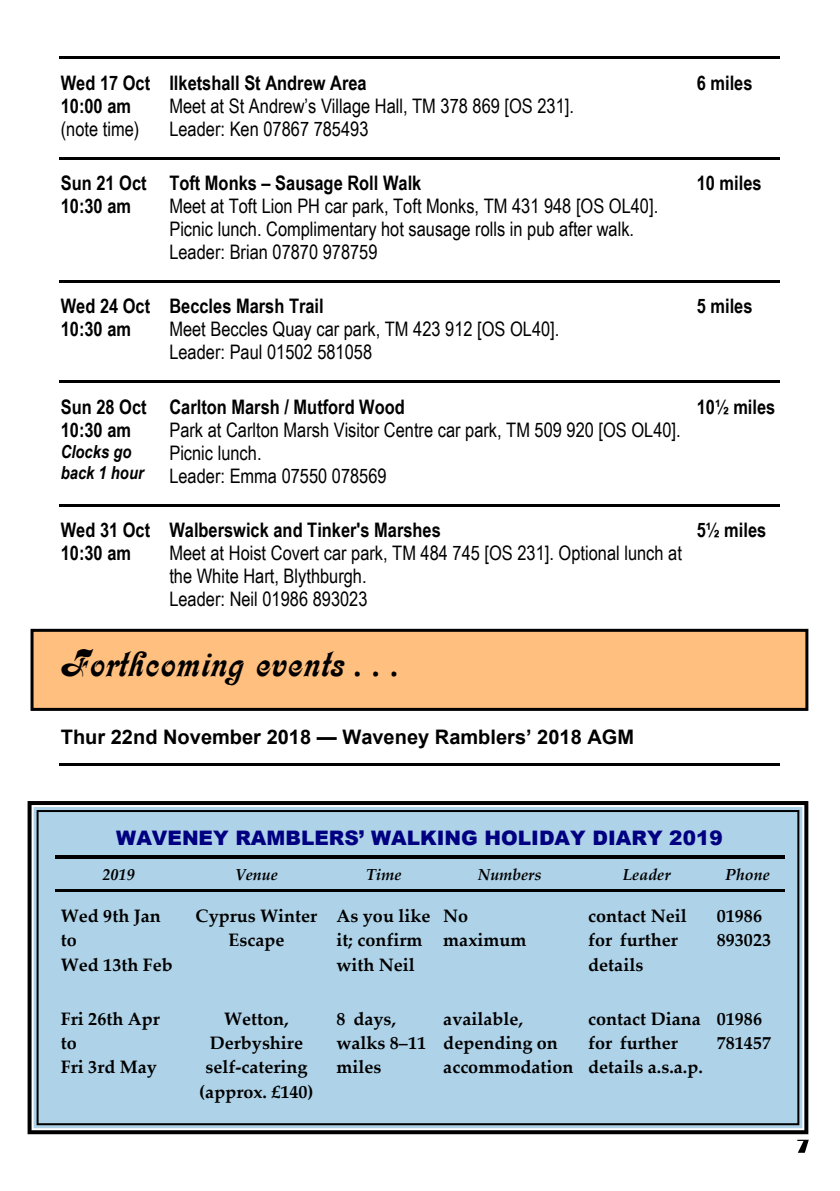
<style>
.page{position:relative;width:840px;height:1191px;background:#fff}
.page>*{position:absolute;margin:0;border:0;box-sizing:border-box;transform-origin:0 0}
.t1{font:36px "Aristocrat SF";color:#000}
.t2{font:20px/23px "Arial Narrow";color:#000}
.t3{font:700 20px/23px "Arial Narrow";color:#000}
.t4{font:700 20px "Arial";color:#000}
.t5{font:900 20px "Arial";color:#000080}
.t6{font:700 18px/24.2px "Palatino Linotype";color:#000}
.t7{font:italic 700 18px/20.6px "Arial Narrow";color:#000}
.t8{font:italic 700 16px "Palatino Linotype";color:#000}
</style>
<div class="page">
<svg style="left:797px;top:1139px;width:11px;height:13px"></svg>
<svg style="left:30px;top:628px;width:779px;height:83px;background:#eab076"></svg>
<hr style="left:59px;top:57px;width:108px;height:2px;background:#000">
<hr style="left:167px;top:57px;width:527px;height:2px;background:#000">
<hr style="left:694px;top:57px;width:85px;height:2px;background:#000">
<hr style="left:59px;top:157px;width:108px;height:2px;background:#000">
<hr style="left:167px;top:157px;width:527px;height:2px;background:#000">
<hr style="left:694px;top:157px;width:85px;height:2px;background:#000">
<hr style="left:59px;top:280px;width:108px;height:2px;background:#000">
<hr style="left:167px;top:280px;width:527px;height:2px;background:#000">
<hr style="left:694px;top:280px;width:85px;height:2px;background:#000">
<hr style="left:59px;top:381px;width:108px;height:2px;background:#000">
<hr style="left:167px;top:381px;width:527px;height:2px;background:#000">
<hr style="left:694px;top:381px;width:85px;height:2px;background:#000">
<hr style="left:59px;top:504px;width:108px;height:2px;background:#000">
<hr style="left:167px;top:504px;width:527px;height:2px;background:#000">
<hr style="left:694px;top:504px;width:85px;height:2px;background:#000">
<hr style="left:59px;top:763px;width:108px;height:2px;background:#000">
<hr style="left:167px;top:763px;width:527px;height:2px;background:#000">
<hr style="left:694px;top:763px;width:85px;height:2px;background:#000">
<svg style="left:28px;top:801px;width:779px;height:333px;background:#a5c8dc"></svg>
<hr style="left:55px;top:856px;width:127px;height:3px;background:#000">
<hr style="left:182px;top:856px;width:148px;height:3px;background:#000">
<hr style="left:330px;top:856px;width:107px;height:3px;background:#000">
<hr style="left:437px;top:856px;width:145px;height:3px;background:#000">
<hr style="left:582px;top:856px;width:128px;height:3px;background:#000">
<hr style="left:710px;top:856px;width:73px;height:3px;background:#000">
<hr style="left:55px;top:890px;width:127px;height:2px;background:#000">
<hr style="left:182px;top:890px;width:148px;height:2px;background:#000">
<hr style="left:330px;top:890px;width:107px;height:2px;background:#000">
<hr style="left:437px;top:890px;width:145px;height:2px;background:#000">
<hr style="left:582px;top:890px;width:128px;height:2px;background:#000">
<hr style="left:710px;top:890px;width:73px;height:2px;background:#000">
<p class="t3" style="left:61px;top:73px;width:91px">Wed 17 Oct<br>10:00 am</p>
<p class="t2" style="left:61px;top:119px;width:80px">(note time)</p>
<p class="t3" style="left:169px;top:73px;width:199px">Ilketshall St Andrew Area</p>
<p class="t2" style="left:169px;top:96px;width:406px">Meet at St Andrew’s Village Hall, TM 378 869 [OS 231].<br>Leader: Ken 07867 785493</p>
<p class="t3" style="left:61px;top:173px;width:87px">Sun 21 Oct<br>10:30 am</p>
<p class="t3" style="left:169px;top:173px;width:253px">Toft Monks – Sausage Roll Walk</p>
<p class="t2" style="left:169px;top:196px;width:490px">Meet at Toft Lion PH car park, Toft Monks, TM 431 948 [OS OL40].<br>Picnic lunch. Complimentary hot sausage rolls in pub after walk.<br>Leader: Brian 07870 978759</p>
<p class="t3" style="left:61px;top:297px;width:91px">Wed 24 Oct<br>10:30 am</p>
<p class="t3" style="left:169px;top:297px;width:156px">Beccles Marsh Trail</p>
<p class="t2" style="left:169px;top:319px;width:391px">Meet Beccles Quay car park, TM 423 912 [OS OL40].<br>Leader: Paul 01502 581058</p>
<p class="t3" style="left:61px;top:397px;width:87px">Sun 28 Oct<br>10:30 am</p>
<p class="t7" style="left:61px;top:443px;width:84px">Clocks go back 1 hour</p>
<p class="t3" style="left:169px;top:397px;width:237px">Carlton Marsh / Mutford Wood</p>
<p class="t2" style="left:169px;top:420px;width:512px">Park at Carlton Marsh Visitor Centre car park, TM 509 920 [OS OL40].<br>Picnic lunch.<br>Leader: Emma 07550 078569</p>
<p class="t3" style="left:696px;top:73px;width:57px">6 miles</p>
<p class="t3" style="left:696px;top:173px;width:66px">10 miles</p>
<p class="t3" style="left:696px;top:297px;width:57px">5 miles</p>
<p class="t3" style="left:696px;top:397px;width:80px">10½ miles</p>
<p class="t3" style="left:61px;top:520px;width:91px">Wed 31 Oct<br>10:30 am</p>
<p class="t3" style="left:169px;top:520px;width:273px">Walberswick and Tinker's Marshes</p>
<p class="t2" style="left:169px;top:543px;width:513px">Meet at Hoist Covert car park, TM 484 745 [OS 231]. Optional lunch at the White Hart, Blythburgh.<br>Leader: Neil 01986 893023</p>
<p class="t3" style="left:696px;top:520px;width:71px">5½ miles</p>
<h1 class="t1" style="left:61px;top:642px;width:338px">Forthcoming events . . .</h1>
<p class="t4" style="left:61px;top:730px;width:574px">Thur 22nd November 2018 — Waveney Ramblers’ 2018 AGM</p>
<p class="t5" style="left:116px;top:831px;width:607px">WAVENEY RAMBLERS’ WALKING HOLIDAY DIARY 2019</p>
<p class="t8" style="left:102px;top:868px;width:34px">2019</p>
<p class="t8" style="left:235px;top:868px;width:44px">Venue</p>
<p class="t8" style="left:366px;top:868px;width:37px">Time</p>
<p class="t8" style="left:477px;top:868px;width:65px">Numbers</p>
<p class="t8" style="left:622px;top:868px;width:49px">Leader</p>
<p class="t8" style="left:725px;top:868px;width:46px">Phone</p>
<p class="t6" style="left:61px;top:905px;width:114px">Wed 9th Jan to<br>Wed 13th Feb</p>
<p class="t6" style="left:195px;top:905px;width:123px;text-align:center">Cyprus Winter<br>Escape</p>
<p class="t6" style="left:336px;top:905px;width:96px">As you like it; confirm with Neil</p>
<p class="t6" style="left:443px;top:905px;width:85px">No maximum</p>
<p class="t6" style="left:588px;top:905px;width:100px">contact Neil for further details</p>
<p class="t6" style="left:716px;top:905px;width:56px">01986<br>893023</p>
<p class="t6" style="left:61px;top:1008px;width:101px">Fri 26th Apr to<br>Fri 3rd May</p>
<p class="t6" style="left:199px;top:1008px;width:116px;text-align:center">Wetton,<br>Derbyshire self-catering (approx. £140)</p>
<p class="t6" style="left:336px;top:1008px;width:91px">8 days, walks 8–11 miles</p>
<p class="t6" style="left:443px;top:1008px;width:132px">available, depending on accommodation</p>
<p class="t6" style="left:588px;top:1008px;width:116px">contact Diana for further details a.s.a.p.</p>
<p class="t6" style="left:716px;top:1008px;width:56px">01986<br>781457</p>
</div>
